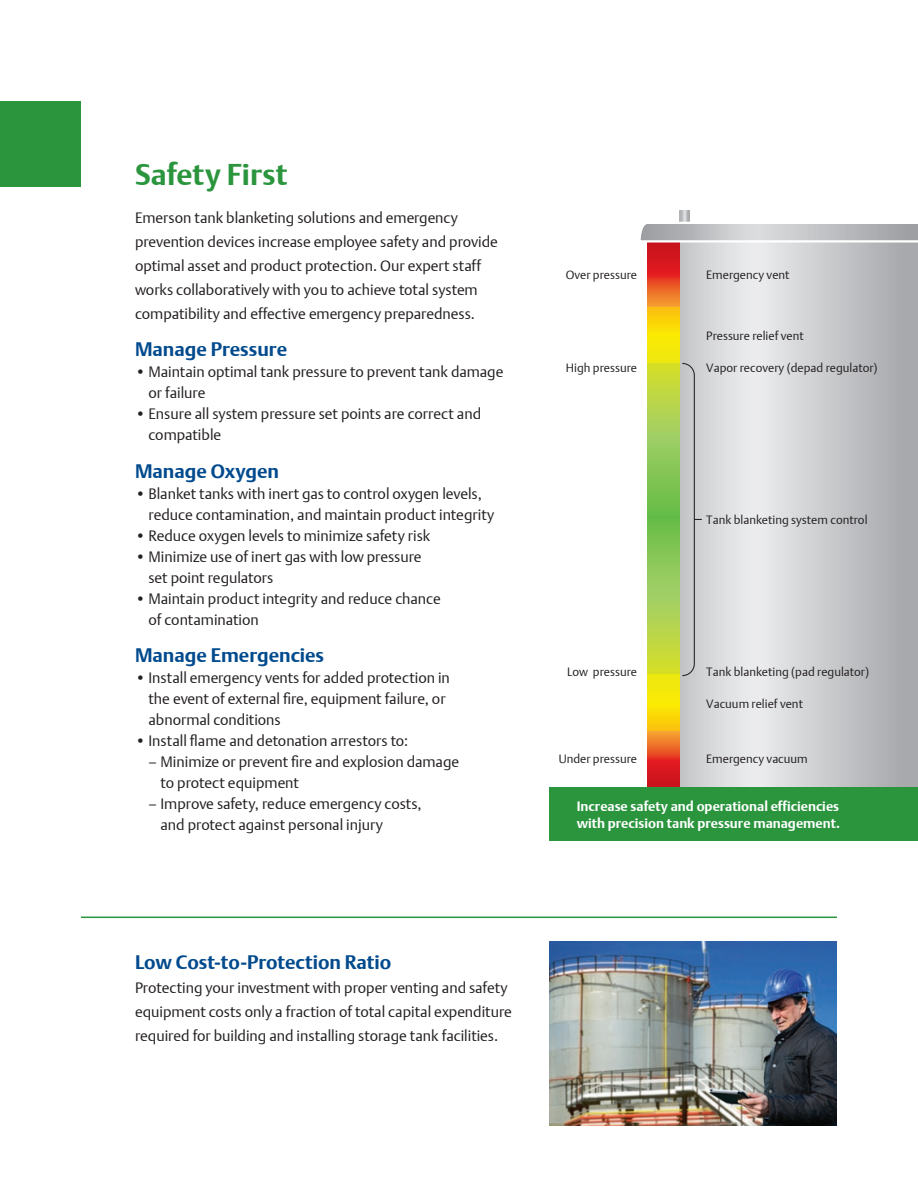
<style>
.page{position:relative;width:918px;height:1188px;background:#fff}
.page>*{position:absolute;margin:0;border:0;box-sizing:border-box;transform-origin:0 0}
.t1{font:700 30px "DTL Argo T";color:#2b953e}
.t2{font:700 19.5px "DTL Argo T";color:#004a8d}
.t3{font:15px/21px "DTL Argo T Light";color:#231f20}
.t4{font:700 13.5px/16.2px "DTL Argo T";color:#fff}
.t5{font:12px "DTL Argo T Light";color:#231f20}
</style>
<div class="page">
<hr style="left:81px;top:917px;width:756px;height:1px;background:#2b953e">
<svg style="left:679px;top:244px;width:239px;height:543px;background:#cccdcf"></svg>
<svg style="left:648px;top:244px;width:31px;height:63px;background:#e14023"></svg>
<div style="left:648px;top:307px;width:31px;height:57px;background:linear-gradient(to bottom,#ffc909,#f0f40a)"></div>
<svg style="left:648px;top:364px;width:31px;height:311px;background:#9ecd4e"></svg>
<div style="left:648px;top:675px;width:31px;height:57px;background:linear-gradient(to bottom,#eff40b,#ffcb08)"></div>
<svg style="left:648px;top:732px;width:31px;height:55px;background:#e14123"></svg>
<svg style="left:640px;top:210px;width:278px;height:34px"></svg>
<svg style="left:681px;top:362px;width:21px;height:315px;background:#c1c1c3"></svg>
<div style="left:550px;top:787px;width:368px;height:54px;background:#2b953e"></div>
<div style="left:0;top:102px;width:81px;height:85px;background:#2b953e"></div>
<img style="left:550px;top:942px;width:287px;height:183px">
<h1 class="t1" style="left:135px;top:157px;width:154px">Safety First</h1>
<p class="t3" style="left:135px;top:205px;width:364px;line-height:24px">Emerson tank blanketing solutions and emergency prevention devices increase employee safety and provide optimal asset and product protection. Our expert staff works collaboratively with you to achieve total system compatibility and effective emergency preparedness.</p>
<h2 class="t2" style="left:135px;top:338px;width:154px">Manage Pressure</h2>
<p class="t3" style="left:148px;top:361px;width:356px;text-indent:-14px">• Maintain optimal tank pressure to prevent tank damage or failure</p>
<p class="t3" style="left:148px;top:403px;width:334px;text-indent:-14px">• Ensure all system pressure set points are correct and compatible</p>
<h2 class="t2" style="left:135px;top:459px;width:146px">Manage Oxygen</h2>
<p class="t3" style="left:148px;top:483px;width:347px;text-indent:-14px">• Blanket tanks with inert gas to control oxygen levels, reduce contamination, and maintain product integrity</p>
<p class="t3" style="left:135px;top:525px;width:297px">• Reduce oxygen levels to minimize safety risk</p>
<p class="t3" style="left:148px;top:546px;width:275px;text-indent:-14px">• Minimize use of inert gas with low pressure set point regulators</p>
<p class="t3" style="left:148px;top:588px;width:294px;text-indent:-14px">• Maintain product integrity and reduce chance of contamination</p>
<h2 class="t2" style="left:135px;top:644px;width:191px">Manage Emergencies</h2>
<p class="t3" style="left:148px;top:667px;width:303px;text-indent:-14px">• Install emergency vents for added protection in the event of external fire, equipment failure, or abnormal conditions</p>
<p class="t3" style="left:135px;top:730px;width:275px">• Install flame and detonation arrestors to:</p>
<p class="t3" style="left:160px;top:751px;width:300px;text-indent:-12px">– Minimize or prevent fire and explosion damage to protect equipment</p>
<p class="t3" style="left:160px;top:793px;width:263px;text-indent:-12px">– Improve safety, reduce emergency costs, and protect against personal injury</p>
<p class="t5" style="left:566px;top:268px;width:73px">Over pressure</p>
<p class="t5" style="left:706px;top:268px;width:85px">Emergency vent</p>
<p class="t5" style="left:706px;top:329px;width:99px">Pressure relief vent</p>
<p class="t5" style="left:566px;top:361px;width:73px">High pressure</p>
<p class="t5" style="left:706px;top:361px;width:173px">Vapor recovery (depad regulator)</p>
<p class="t5" style="left:706px;top:513px;width:163px">Tank blanketing system control</p>
<p class="t5" style="left:567px;top:664px;width:71px">Low pressure</p>
<p class="t5" style="left:706px;top:664px;width:164px">Tank blanketing (pad regulator)</p>
<p class="t5" style="left:706px;top:696px;width:98px">Vacuum relief vent</p>
<p class="t5" style="left:559px;top:751px;width:80px">Under pressure</p>
<p class="t5" style="left:706px;top:751px;width:103px">Emergency vacuum</p>
<p class="t4" style="left:577px;top:798px;width:265px">Increase safety and operational efficiencies with precision tank pressure management.</p>
<h2 class="t2" style="left:135px;top:951px;width:258px">Low Cost-to-Protection Ratio</h2>
<p class="t3" style="left:135px;top:976px;width:379px;line-height:24px">Protecting your investment with proper venting and safety equipment costs only a fraction of total capital expenditure required for building and installing storage tank facilities.</p>
</div>
